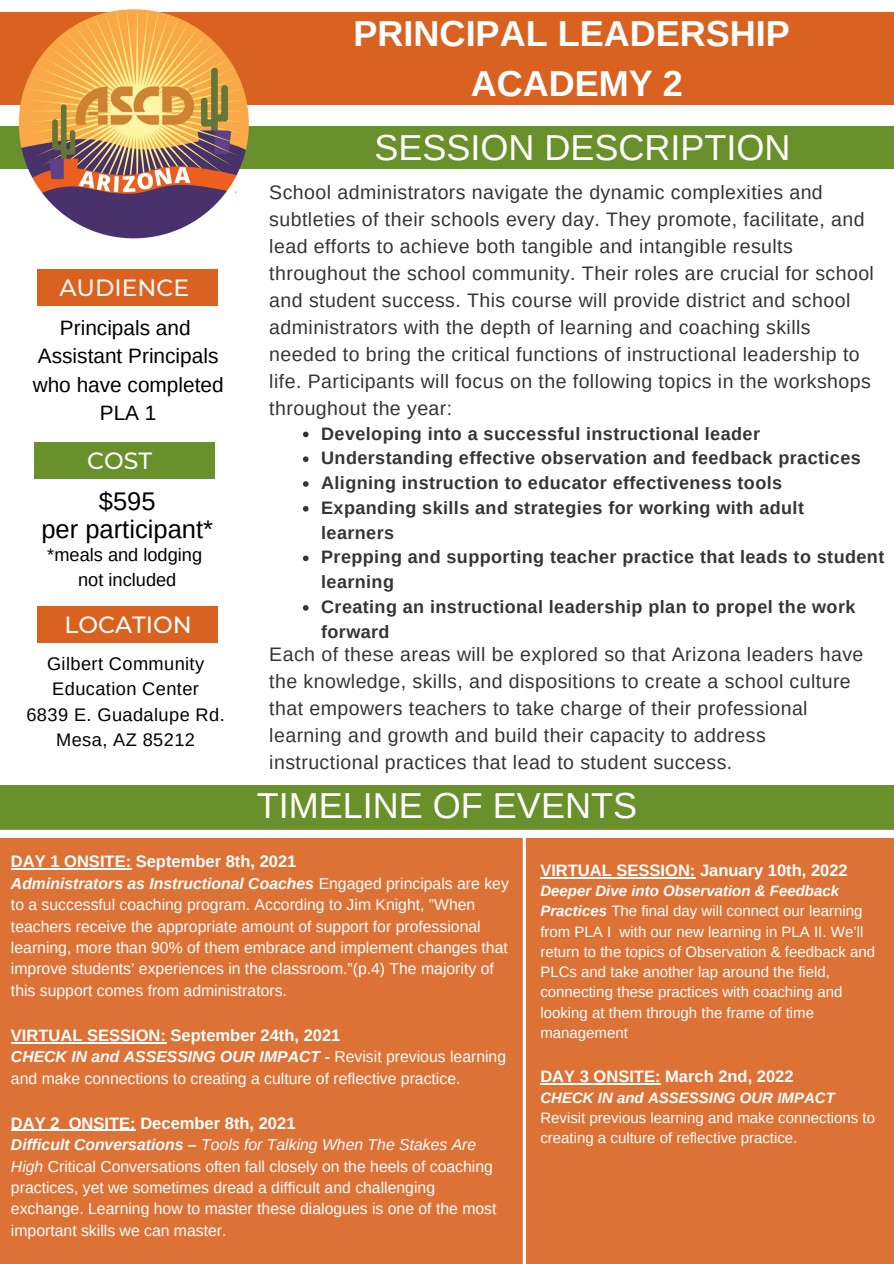
<style>
.page{position:relative;width:894px;height:1264px;background:#fff}
.page>*{position:absolute;margin:0;border:0;box-sizing:border-box;transform-origin:0 0}
.t1{font:36px "Arimo";color:#fff}
.t2{font:700 36px "Arimo";color:#fff}
.t3{font:25.5px "Arimo";color:#000}
.t4{font:500 23.4px "Montserrat";color:#fff}
.t5{font:500 23.4px "Montserrat";color:#f7f7f7}
.t6{font:20.85px/28.3px "Arimo";color:#000;text-align:center}
.t7{font:19.5px/27px "Arimo";letter-spacing:.02em;color:#353535}
.t8{font:18.15px/25.3px "Arimo";letter-spacing:.02em;color:#000}
.t9{font:18.15px "Arimo";color:#000}
.t10{font:700 18px/24.8px "Arimo";letter-spacing:.02em;color:#353535}
.t11{font:700 16.5px "Arimo";color:#fff}
.t12{font:15.75px/21.5px "Arimo";color:#fff}
.t13{font:15px/20.2px "Arimo";color:#fff}
.t14{font:italic 700 15px "Arimo";color:#fff}
.s1{font-weight:700;font-style:italic}
.s2{font-weight:700}
.s3{font-style:italic}
</style>
<div class="page">
<div style="left:37px;top:269px;width:180px;height:37px;background:#da6220"></div>
<div style="left:0;top:13px;width:893px;height:92px;background:#da6220"></div>
<div style="left:0;top:126px;width:893px;height:43px;background:#68902b"></div>
<div style="left:37px;top:606px;width:180px;height:37px;background:#da6220"></div>
<div style="left:34px;top:442px;width:180px;height:37px;background:#68902b"></div>
<div style="left:0;top:785px;width:893px;height:48px;background:#68902b"></div>
<div style="left:0;top:829px;width:893px;height:434px;background:#dd7237"></div>
<img style="left:4px;top:2px;width:260px;height:237px">
<svg style="left:303px;top:431px;width:5px;height:6px"></svg>
<svg style="left:303px;top:456px;width:5px;height:6px"></svg>
<svg style="left:303px;top:481px;width:5px;height:6px"></svg>
<svg style="left:303px;top:506px;width:5px;height:5px"></svg>
<svg style="left:303px;top:555px;width:5px;height:6px"></svg>
<svg style="left:303px;top:605px;width:5px;height:5px"></svg>
<hr style="left:11px;top:868px;width:120px;height:1px;background:#fff">
<hr style="left:11px;top:1042px;width:155px;height:1px;background:#fff">
<hr style="left:11px;top:1129px;width:125px;height:1px;background:#fff">
<hr style="left:540px;top:877px;width:155px;height:1px;background:#fff">
<hr style="left:540px;top:1083px;width:120px;height:1px;background:#fff">
<p class="t2" style="left:353px;top:14px;width:437px">PRINCIPAL LEADERSHIP</p>
<p class="t2" style="left:470px;top:63px;width:214px">ACADEMY 2</p>
<p class="t5" style="left:59px;top:273px;width:131px">AUDIENCE</p>
<p class="t6" style="left:60px;top:314px;width:132px">Principals and</p>
<p class="t6" style="left:33px;top:342px;width:192px">Assistant Principals who have completed<br>PLA 1</p>
<p class="t4" style="left:87px;top:446px;width:66px">COST</p>
<p class="t3" style="left:99px;top:487px;width:58px">$595</p>
<p class="t3" style="left:41px;top:514px;width:173px">per participant*</p>
<p class="t9" style="left:47px;top:544px;width:156px">*meals and lodging</p>
<p class="t9" style="left:78px;top:570px;width:100px">not included</p>
<p class="t4" style="left:64px;top:610px;width:129px">LOCATION</p>
<p class="t8" style="left:47px;top:651px;width:159px">Gilbert Community<br>Education Center</p>
<p class="t8" style="left:26px;top:701px;width:200px">6839 E. Guadalupe Rd.</p>
<p class="t8" style="left:56px;top:727px;width:140px">Mesa, AZ 85212</p>
<p class="t1" style="left:374px;top:127px;width:417px">SESSION DESCRIPTION</p>
<p class="t7" style="left:269px;top:179px;width:606px">School administrators navigate the dynamic complexities and subtleties of their schools every day. They promote, facilitate, and lead efforts to achieve both tangible and intangible results throughout the school community. Their roles are crucial for school and student success. This course will provide district and school administrators with the depth of learning and coaching skills needed to bring the critical functions of instructional leadership to life. Participants will focus on the following topics in the workshops throughout the year:</p>
<p class="t10" style="left:321px;top:421px;width:440px">Developing into a successful instructional leader</p>
<p class="t10" style="left:321px;top:445px;width:541px">Understanding effective observation and feedback practices</p>
<p class="t10" style="left:321px;top:470px;width:462px">Aligning instruction to educator effectiveness tools</p>
<p class="t10" style="left:321px;top:495px;width:484px">Expanding skills and strategies for working with adult learners</p>
<p class="t10" style="left:321px;top:545px;width:564px">Prepping and supporting teacher practice that leads to student learning</p>
<p class="t10" style="left:321px;top:594px;width:535px">Creating an instructional leadership plan to propel the work forward</p>
<p class="t7" style="left:269px;top:641px;width:595px">Each of these areas will be explored so that Arizona leaders have the knowledge, skills, and dispositions to create a school culture that empowers teachers to take charge of their professional learning and growth and build their capacity to address instructional practices that lead to student success.</p>
<p class="t1" style="left:257px;top:786px;width:381px">TIMELINE OF EVENTS</p>
<p class="t11" style="left:11px;top:852px;width:287px">DAY 1 ONSITE: September 8th, 2021</p>
<p class="t12" style="left:11px;top:872px;width:499px"><span class="s1">Administrators as Instructional Coaches</span> Engaged principals are key to a successful coaching program. According to Jim Knight, ”When teachers receive the appropriate amount of support for professional learning, more than 90% of them embrace and implement changes that improve students’ experiences in the classroom.”(p.4) The majority of this support comes from administrators.</p>
<p class="t11" style="left:11px;top:1025px;width:331px">VIRTUAL SESSION: September 24th, 2021</p>
<p class="t12" style="left:11px;top:1046px;width:496px"><span class="s1">CHECK IN and ASSESSING OUR IMPACT</span> <span class="s2">-</span> Revisit previous learning and make connections to creating a culture of reflective practice.</p>
<p class="t11" style="left:11px;top:1113px;width:286px">DAY 2 ONSITE: December 8th, 2021</p>
<p class="t12" style="left:11px;top:1133px;width:487px"><span class="s1">Difficult Conversations –</span> <span class="s3">Tools for Talking When The Stakes Are High</span> Critical Conversations often fall closely on the heels of coaching practices, yet we sometimes dread a difficult and challenging exchange. Learning how to master these dialogues is one of the most important skills we can master.</p>
<p class="t11" style="left:540px;top:861px;width:309px">VIRTUAL SESSION: January 10th, 2022</p>
<p class="t13" style="left:540px;top:880px;width:336px"><span class="s1">Deeper Dive into Observation &amp; Feedback Practices</span> The final day will connect our learning from PLA I with our new learning in PLA II. We’ll return to the topics of Observation &amp; feedback and PLCs and take another lap around the field, connecting these practices with coaching and looking at them through the frame of time management</p>
<p class="t11" style="left:540px;top:1067px;width:255px">DAY 3 ONSITE: March 2nd, 2022</p>
<p class="t14" style="left:540px;top:1089px;width:296px">CHECK IN and ASSESSING OUR IMPACT</p>
<p class="t13" style="left:540px;top:1107px;width:336px">Revisit previous learning and make connections to creating a culture of reflective practice.</p>
</div>
